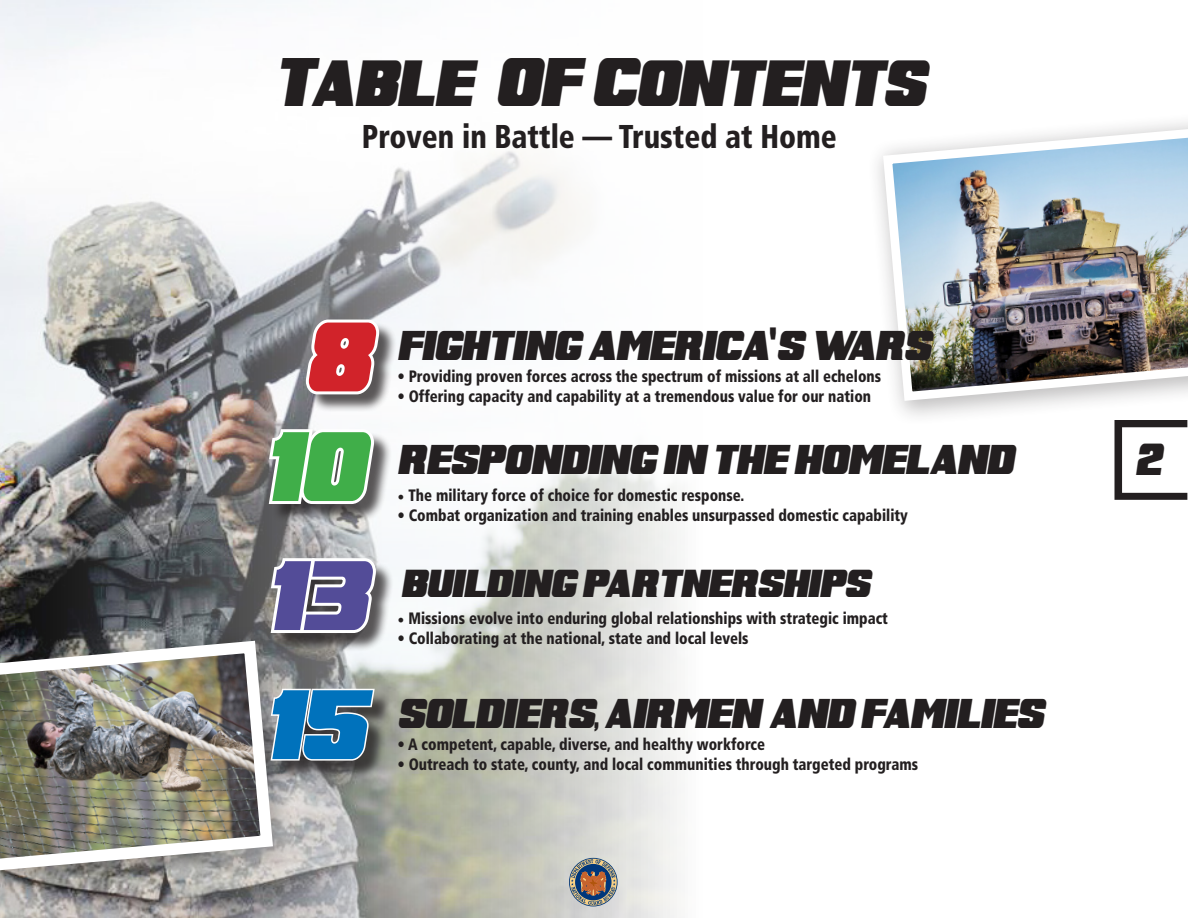
<style>
.page{position:relative;width:1188px;height:918px;background:#fff}
.page>*{position:absolute;margin:0;border:0;box-sizing:border-box;transform-origin:0 0}
.t1{font:italic 86.1px "Super Retro M54";color:#40ae49;scale:.8 1}
.t2{font:italic 86.1px "Super Retro M54";color:#534c98;scale:.8 1}
.t3{font:italic 86.1px "Super Retro M54";color:#0072bc;scale:.8 1}
.t4{font:italic 86.1px "Super Retro M54";color:#d1232a;scale:.8 1}
.t5{font:italic 57px "Super Retro M54";color:#231f20;scale:.8 1}
.t6{font:italic 39.3px "Super Retro M54";color:#231f20;scale:.71 1}
._5__Body_headings{font:italic 36.45px "Super Retro M54";color:#231f20;scale:.8 1}
._5__Body_headings-2{font:italic 34.05px "Super Retro M54";color:#231f20;scale:.8 1}
.t7{font:900 condensed 33px "Frutiger";color:#231f20;scale:.9 1}
.t8{font:900 condensed 16.5px "Frutiger";color:#231f20;scale:.9 1}
.s1{font-size:60px}
.s2{font-family:"Impact";font-style:normal;font-size:48.45px}
.s3{font-family:"Minion Pro";font-weight:400;font-stretch:normal;font-size:18px}
.s4{font-family:"Impact";font-style:normal}
</style>
<div class="page">
<img style="left:0;top:0;width:677px;height:918px">
<div style="left:0;top:625px;width:299px;height:272px;background:#231f20;opacity:.29"></div>
<img style="left:0;top:634px;width:279px;height:244px">
<img style="left:878px;top:123px;width:310px;height:283px">
<svg style="left:1114px;top:420px;width:73px;height:80px"></svg>
<svg style="left:570px;top:859px;width:46px;height:46px;background:#847d7a"></svg>
<div style="left:272px;top:322px;width:126px;height:457px;background:#231f20;opacity:.75"></div>
<svg style="left:265px;top:268px;width:117px;height:368px"></svg>
<svg style="left:269px;top:687px;width:107px;height:91px;background:#7a7979"></svg>
<p class="t5" style="left:274px;top:61px;width:815px"><span class="s1">T</span>ABLE <span class="s1">OF C</span>ONTENTS</p>
<p class="t7" style="left:362px;top:117px;width:529px">Proven in Battle — Trusted at Home</p>
<p class="t4" style="left:305px;top:323px;width:81px">8</p>
<p class="t1" style="left:264px;top:432px;width:127px">10</p>
<p class="t2" style="left:265px;top:561px;width:127px">13</p>
<p class="t3" style="left:264px;top:690px;width:127px">15</p>
<p class="_5__Body_headings" style="left:397px;top:331px;width:668px">FIGHTING AMERICA<span class="s2">'</span>S WARS</p>
<p class="t8" style="left:397px;top:367px;width:539px">• Providing proven forces across the spectrum of missions at all echelons</p>
<p class="t8" style="left:397px;top:386px;width:528px">• Offering capacity and capability at a tremendous value for our nation</p>
<h1 class="_5__Body_headings" style="left:397px;top:445px;width:772px">RESPONDING IN THE HOMELAND</h1>
<p class="t8" style="left:397px;top:485px;width:387px"><span class="s3">•</span> The military force of choice for domestic response.</p>
<p class="t8" style="left:397px;top:506px;width:569px">• Combat organization and training enables unsurpassed domestic capability</p>
<h1 class="_5__Body_headings-2" style="left:401px;top:570px;width:590px">BUILDING PARTNERSHIPS:</h1>
<p class="t8" style="left:397px;top:608px;width:547px"><span class="s3">•</span> Missions evolve into enduring global relationships with strategic impact</p>
<p class="t8" style="left:397px;top:629px;width:392px">• Collaborating at the national, state and local levels</p>
<p class="_5__Body_headings" style="left:397px;top:699px;width:809px">SOLDIERS<span class="s4">,</span> AIRMEN, AND FAMILIES</p>
<p class="t8" style="left:397px;top:735px;width:410px">• A competent, capable, diverse, and healthy workforce</p>
<p class="t8" style="left:397px;top:754px;width:580px">• Outreach to state, county, and local communities through targeted programs</p>
<h3 class="t6" style="left:1135px;top:444px;width:38px">2</h3>
</div>
